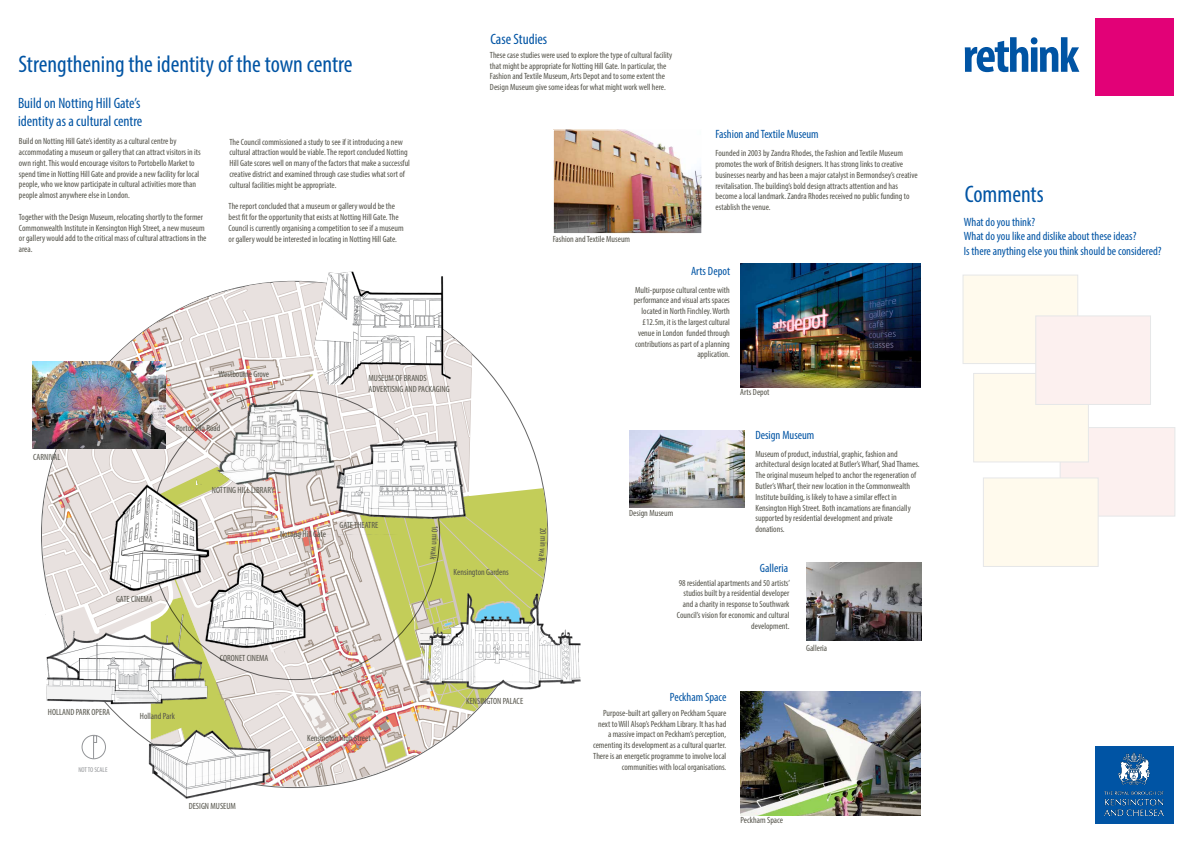
<style>
.page{position:relative;width:1192px;height:842px;background:#fff}
.page>*{position:absolute;margin:0;border:0;box-sizing:border-box;transform-origin:0 0}
.t1{font:700 condensed 50px "Myriad Pro";letter-spacing:-.04em;color:#0054a4}
.t2{font:condensed 24px "Myriad Pro";color:#0054a4}
.t3{font:condensed 15px/18px "Myriad Pro";color:#0054a4}
.t4{font:condensed 12px/14.4px "Myriad Pro";color:#0054a4}
.t5{font:condensed 9px/10.8px "Myriad Pro";color:#54534a}
.t6{font:condensed 7px "Myriad Pro";color:#939598}
</style>
<div class="page">
<div style="left:1096px;top:746px;width:78px;height:78px;background:#0054a4"></div>
<img style="left:1104px;top:753px;width:60px;height:62px">
<div style="left:1095px;top:18px;width:79px;height:78px;background:#e20177"></div>
<div style="left:1060px;top:427px;width:115px;height:89px;background:#fcf0ef;border:1px solid #e6e7e8"></div>
<div style="left:963px;top:275px;width:115px;height:89px;background:#fffaed;border:1px solid #e6e7e8"></div>
<div style="left:973px;top:373px;width:116px;height:89px;background:#fffaed;border:1px solid #e6e7e8"></div>
<div style="left:1036px;top:316px;width:115px;height:89px;background:#fcf0ef;border:1px solid #e6e7e8"></div>
<div style="left:983px;top:478px;width:115px;height:89px;background:#fffaed;border:1px solid #e6e7e8"></div>
<img style="left:555px;top:132px;width:145px;height:100px">
<div style="left:553px;top:130px;width:149px;height:104px;border:1px solid #fff"></div>
<img style="left:630px;top:430px;width:114px;height:78px">
<img style="left:741px;top:692px;width:180px;height:124px">
<img style="left:741px;top:264px;width:179px;height:124px">
<img style="left:806px;top:563px;width:115px;height:77px">
<img style="left:547px;top:629px;width:34px;height:55px">
<img style="left:171px;top:787px;width:108px;height:12px">
<img style="left:290px;top:271px;width:154px;height:10px">
<img style="left:33px;top:361px;width:9px;height:88px">
<svg style="left:42px;top:281px;width:505px;height:506px"></svg>
<h2 class="t2" style="left:18px;top:49px;width:336px">Strengthening the identity of the town centre</h2>
<h3 class="t3" style="left:18px;top:94px;width:126px">Build on Notting Hill Gate’s identity as a cultural centre</h3>
<p class="t5" style="left:19px;top:136px;width:183px">Build on Notting Hill Gate’s identity as a cultural centre by accommodating a museum or gallery that can attract visitors in its own right. This would encourage visitors to Portobello Market to spend time in Notting Hill Gate and provide a new facility for local people, who we know participate in cultural activities more than people almost anywhere else in London.</p>
<p class="t5" style="left:19px;top:211px;width:189px">Together with the Design Museum, relocating shortly to the former Commonwealth Institute in Kensington High Street, a new museum or gallery would add to the critical mass of cultural attractions in the area.</p>
<p class="t5" style="left:230px;top:136px;width:182px">The Council commissioned a study to see if it introducing a new cultural attraction would be viable. The report concluded Notting Hill Gate scores well on many of the factors that make a successful creative district and examined through case studies what sort of cultural facilities might be appropriate.</p>
<p class="t5" style="left:229px;top:201px;width:177px">The report concluded that a museum or gallery would be the best fit for the opportunity that exists at Notting Hill Gate. The Council is currently organising a competition to see if a museum or gallery would be interested in locating in Notting Hill Gate.</p>
<p class="t5" style="left:219px;top:368px;width:52px">Westbourne Grove</p>
<p class="t5" style="left:369px;top:373px;width:83px">MUSEUM OF BRANDS<br>ADVERTISNG AND PACKAGING</p>
<h3 class="t3" style="left:490px;top:29px;width:58px">Case Studies</h3>
<p class="t5" style="left:490px;top:49px;width:184px">These case studies were used to explore the type of cultural facility that might be appropriate for Notting Hill Gate. In particular, the Fashion and Textile Museum, Arts Depot and to some extent the Design Museum give some ideas for what might work well here.</p>
<p class="t5" style="left:553px;top:234px;width:79px">Fashion and Textile Museum</p>
<h3 class="t4" style="left:715px;top:127px;width:105px">Fashion and Textile Museum</h3>
<p class="t5" style="left:716px;top:148px;width:204px">Founded in 2003 by Zandra Rhodes, the Fashion and Textile Museum promotes the work of British designers. It has strong links to creative businesses nearby and has been a major catalyst in Bermondsey’s creative revitalisation. The building’s bold design attracts attention and has become a local landmark. Zandra Rhodes received no public funding to establish the venue.</p>
<h3 class="t4" style="left:691px;top:264px;width:41px">Arts Depot</h3>
<p class="t5" style="left:634px;top:284px;width:98px;text-align:right">Multi-purpose cultural centre with performance and visual arts spaces located in North Finchley. Worth £12.5m, it is the largest cultural venue in London funded through contributions as part of a planning application.</p>
<p class="t5" style="left:740px;top:386px;width:31px">Arts Depot</p>
<p class="t5" style="left:33px;top:451px;width:29px">CARNIVAL</p>
<p class="t5" style="left:176px;top:423px;width:46px">Portobello Road</p>
<p class="t5" style="left:212px;top:485px;width:64px">NOTTING HILL LIBRARY</p>
<p class="t5" style="left:280px;top:528px;width:47px">Notting Hill Gate</p>
<p class="t5" style="left:339px;top:520px;width:40px">GATE THEATRE</p>
<p class="t5" style="left:116px;top:593px;width:38px">GATE CINEMA</p>
<p class="t5" style="left:48px;top:707px;width:64px">HOLLAND PARK OPERA</p>
<p class="t5" style="left:140px;top:710px;width:37px">Holland Park</p>
<p class="t5" style="left:220px;top:652px;width:50px">CORONET CINEMA</p>
<p class="t6" style="left:78px;top:765px;width:31px">NOT TO SCALE</p>
<p class="t5" style="left:189px;top:800px;width:49px">DESIGN MUSEUM</p>
<p class="t5" style="left:307px;top:733px;width:65px">Kensington High Street</p>
<p class="t5" style="left:441px;top:534px;width:7px;rotate:90deg">m</p>
<p class="t5" style="left:549px;top:536px;width:7px;rotate:90deg">m</p>
<p class="t5" style="left:454px;top:566px;width:57px">Kensington Gardens</p>
<p class="t5" style="left:466px;top:695px;width:59px">KENSINGTON PALACE</p>
<p class="t5" style="left:629px;top:507px;width:46px">Design Museum</p>
<h3 class="t4" style="left:755px;top:427px;width:61px">Design Museum</h3>
<p class="t5" style="left:755px;top:448px;width:166px">Museum of product, industrial, graphic, fashion and architectural design located at Butler’s Wharf, Shad Thames.<br>The original museum helped to anchor the regeneration of Butler’s Wharf, their new location in the Commonwealth Institute building, is likely to have a similar effect in Kensington High Street. Both incarnations are financially supported by residential development and private donations.</p>
<h3 class="t4" style="left:760px;top:561px;width:30px">Galleria</h3>
<p class="t5" style="left:677px;top:577px;width:115px;text-align:right">98 residential apartments and 50 artists’ studios built by a residential developer and a charity in response to Southwark Council’s vision for economic and cultural development.</p>
<p class="t5" style="left:806px;top:642px;width:23px">Galleria</p>
<h3 class="t4" style="left:670px;top:690px;width:58px">Peckham Space</h3>
<p class="t5" style="left:593px;top:707px;width:135px;text-align:right">Purpose-built art gallery on Peckham Square next to Will Alsop’s Peckham Library. It has had a massive impact on Peckham’s perception, cementing its development as a cultural quarter.<br>There is an energetic programme to involve local communities with local organisations.</p>
<p class="t5" style="left:741px;top:814px;width:44px">Peckham Space</p>
<h1 class="t1" style="left:963px;top:24px;width:118px">rethink</h1>
<h2 class="t2" style="left:965px;top:180px;width:80px">Comments</h2>
<h3 class="t4" style="left:964px;top:214px;width:199px">What do you think?<br>What do you like and dislike about these ideas?<br>Is there anything else you think should be considered?</h3>
</div>
